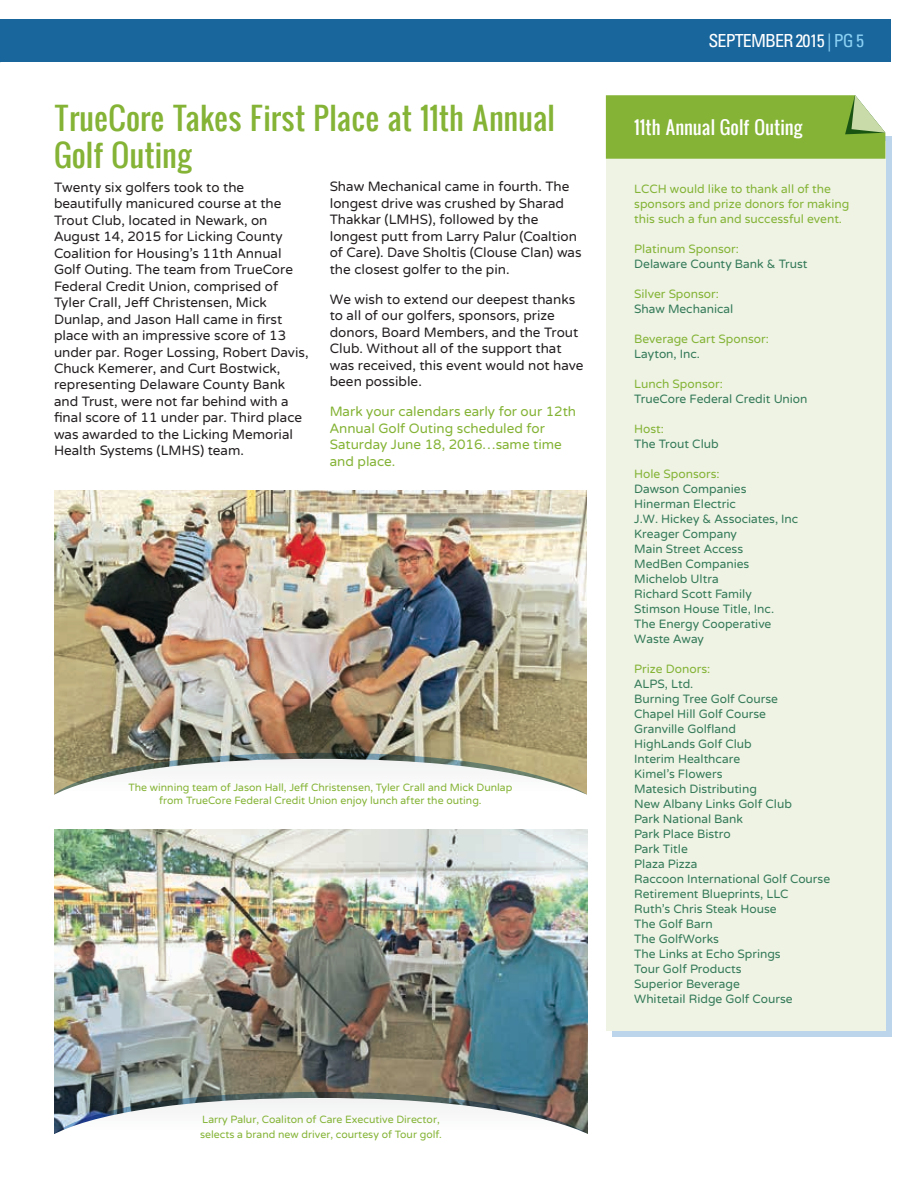
<style>
.page{position:relative;width:918px;height:1188px;background:#fff}
.page>*{position:absolute;margin:0;border:0;box-sizing:border-box;transform-origin:0 0}
.t1{font:30px/37.5px "Oswald";color:#84b335}
.t2{font:18px "Oswald";color:#fff}
.t3{font:condensed 18px "Univers LT Std";letter-spacing:-.05em;color:#fff}
.t4{font:13.5px/16.5px "Varela Round";color:#231f20}
.t5{font:13.5px/16.5px "Varela Round";color:#84b335}
.t6{font:12px/15px "Varela Round";color:#337958}
.t7{font:12px/15px "Varela Round";color:#84b335}
.t8{font:10.5px/13.5px "Varela Round";color:#84b335;text-align:center}
.s1{color:#8ad0f3}
</style>
<div class="page">
<div style="left:0;top:19px;width:891px;height:43px;background:#19669d"></div>
<svg style="left:613px;top:137px;width:279px;height:900px;background:#c2d9e8"></svg>
<div style="left:606px;top:141px;width:279px;height:889px;background:#eef3e4"></div>
<svg style="left:606px;top:95px;width:279px;height:64px;background:#89b640"></svg>
<img style="left:54px;top:490px;width:533px;height:263px">
<img style="left:55px;top:829px;width:533px;height:263px">
<svg style="left:54px;top:753px;width:533px;height:42px"></svg>
<svg style="left:54px;top:1092px;width:534px;height:42px"></svg>
<h1 class="t1" style="left:54px;top:98px;width:503px">TrueCore Takes First Place at 11th Annual<br>Golf Outing</h1>
<p class="t4" style="left:54px;top:179px;width:256px">Twenty six golfers took to the beautifully manicured course at the Trout Club, located in Newark, on August 14, 2015 for Licking County Coalition for Housing’s 11th Annual Golf Outing. The team from TrueCore Federal Credit Union, comprised of Tyler Crall, Jeff Christensen, Mick Dunlap, and Jason Hall came in first place with an impressive score of 13 under par. Roger Lossing, Robert Davis, Chuck Kemerer, and Curt Bostwick, representing Delaware County Bank and Trust, were not far behind with a final score of 11 under par. Third place was awarded to the Licking Memorial Health Systems (LMHS) team.</p>
<p class="t4" style="left:330px;top:179px;width:253px">Shaw Mechanical came in fourth. The longest drive was crushed by Sharad Thakkar (LMHS), followed by the longest putt from Larry Palur (Coaltion of Care). Dave Sholtis (Clouse Clan) was the closest golfer to the pin.</p>
<p class="t4" style="left:330px;top:291px;width:255px">We wish to extend our deepest thanks to all of our golfers, sponsors, prize donors, Board Members, and the Trout Club. Without all of the support that was received, this event would not have been possible.</p>
<p class="t5" style="left:330px;top:404px;width:248px">Mark your calendars early for our 12th<br>Annual Golf Outing scheduled for<br>Saturday June 18, 2016…same time and place.</p>
<p class="t8" style="left:129px;top:781px;width:385px">The winning team of Jason Hall, Jeff Christensen, Tyler Crall and Mick Dunlap from TrueCore Federal Credit Union enjoy lunch after the outing.</p>
<p class="t8" style="left:200px;top:1112px;width:243px;line-height:15px;text-align:left">Larry Palur, Coaliton of Care Executive Director, selects a brand new driver, courtesy of Tour golf.</p>
<h2 class="t3" style="left:709px;top:29px;width:157px">SEPTEMBER 2015 <span class="s1">| PG 5</span></h2>
<h2 class="t2" style="left:634px;top:113px;width:170px">11th Annual Golf Outing</h2>
<p class="t7" style="left:634px;top:181px;width:217px">LCCH would like to thank all of the sponsors and prize donors for making this such a fun and successful event.</p>
<p class="t7" style="left:634px;top:241px;width:106px">Platinum Sponsor:</p>
<p class="t6" style="left:634px;top:256px;width:175px">Delaware County Bank &amp; Trust</p>
<p class="t7" style="left:634px;top:286px;width:86px">Silver Sponsor:</p>
<p class="t6" style="left:634px;top:301px;width:101px">Shaw Mechanical</p>
<p class="t7" style="left:634px;top:331px;width:136px">Beverage Cart Sponsor:</p>
<p class="t6" style="left:634px;top:346px;width:67px">Layton, Inc.</p>
<p class="t7" style="left:634px;top:376px;width:90px">Lunch Sponsor:</p>
<p class="t6" style="left:634px;top:391px;width:175px">TrueCore Federal Credit Union</p>
<p class="t7" style="left:634px;top:421px;width:31px">Host:</p>
<p class="t6" style="left:634px;top:436px;width:86px">The Trout Club</p>
<p class="t7" style="left:634px;top:466px;width:87px">Hole Sponsors:</p>
<p class="t6" style="left:634px;top:481px;width:166px">Dawson Companies<br>Hinerman Electric<br>J.W. Hickey &amp; Associates, Inc<br>Kreager Company<br>Main Street Access<br>MedBen Companies<br>Michelob Ultra<br>Richard Scott Family<br>Stimson House Title, Inc.<br>The Energy Cooperative<br>Waste Away</p>
<p class="t7" style="left:634px;top:661px;width:77px">Prize Donors:</p>
<p class="t6" style="left:634px;top:676px;width:197px">ALPS, Ltd.<br>Burning Tree Golf Course<br>Chapel Hill Golf Course<br>Granville Golfland<br>HighLands Golf Club<br>Interim Healthcare<br>Kimel’s Flowers<br>Matesich Distributing<br>New Albany Links Golf Club<br>Park National Bank<br>Park Place Bistro<br>Park Title<br>Plaza Pizza<br>Raccoon International Golf Course<br>Retirement Blueprints, LLC<br>Ruth’s Chris Steak House<br>The Golf Barn<br>The GolfWorks<br>The Links at Echo Springs<br>Tour Golf Products<br>Superior Beverage<br>Whitetail Ridge Golf Course</p>
</div>
